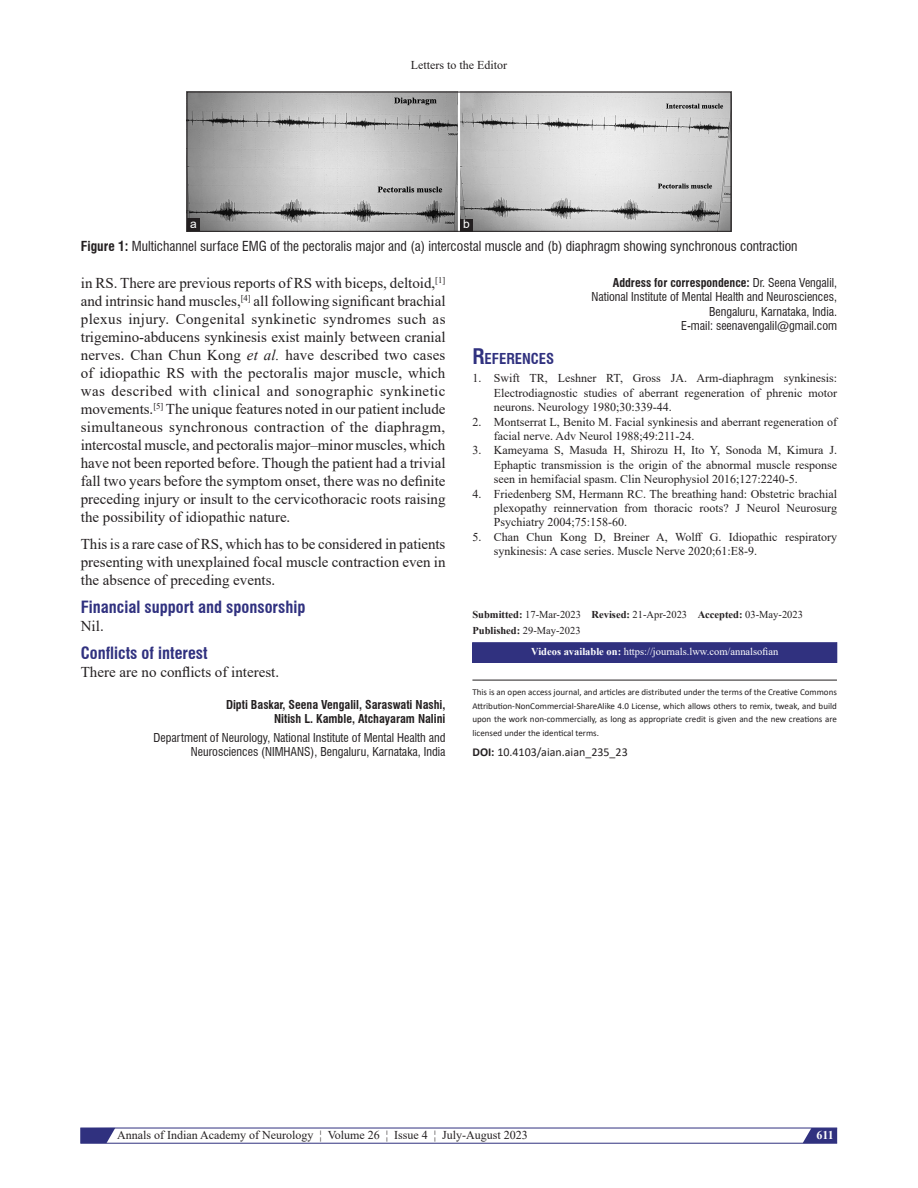
<style>
.page{position:relative;width:918px;height:1188px;background:#fff}
.page>*{position:absolute;margin:0;border:0;box-sizing:border-box;transform-origin:0 0}
.t1{font:700 condensed 16.5px "Swiss 721 BT";color:#30317f}
.TX{font:15px/18px "Times New Roman";color:#231f20;text-align:justify}
.t2{font:700 condensed 14.7px "Swiss 721 BT";color:#30317f}
.FGC{font:condensed 13.5px "Swiss 721 BT";color:#231f20}
.REF{font:12px/14.4px "Times New Roman";color:#231f20;text-align:justify}
.ADD{font:condensed 12px/14.4px "Swiss 721 BT";color:#231f20;text-align:right}
.AFF{font:condensed 12px/14.4px "Swiss 721 BT";color:#231f20;text-align:right}
.AU{font:700 condensed 12px/14.4px "Swiss 721 BT";color:#231f20;text-align:right}
.OS{font:12px "Calibri";color:#231f20}
.t3{font:700 12px "Times New Roman";color:#fff}
.LABEL{font:12px "Arial";color:#fff}
.HIS{font:10.5px/15.8px "Times New Roman";color:#231f20}
.ATAO{font:10.5px "Times New Roman";color:#fff}
.OS-2{font:9px/13.5px "Calibri";color:#231f20;text-align:justify}
.s1{font-weight:700}
.s2{font-style:italic}
.s3{font-size:21px}
</style>
<div class="page">
<svg style="left:80px;top:1128px;width:758px;height:16px"></svg>
<hr style="left:472px;top:680px;width:365px;height:1px;background:#231f20">
<div style="left:473px;top:643px;width:364px;height:19px;background:#30317f"></div>
<div style="left:472px;top:642px;width:365px;height:21px;border:1px solid #30317f"></div>
<img style="left:189px;top:94px;width:540px;height:136px">
<div style="left:187px;top:92px;width:544px;height:140px;border:1px solid #231f20"></div>
<div style="left:187px;top:219px;width:13px;height:12px;background:#231f20"></div>
<div style="left:460px;top:219px;width:13px;height:13px;background:#231f20"></div>
<p class="REF" style="left:411px;top:57px;width:98px">Letters to the Editor</p>
<p class="LABEL" style="left:190px;top:216px;width:8px">a</p>
<p class="LABEL" style="left:463px;top:216px;width:8px">b</p>
<p class="FGC" style="left:81px;top:238px;width:718px"><span class="s1">Figure 1:</span> Multichannel surface EMG of the pectoralis major and (a) intercostal muscle and (b) diaphragm showing synchronous contraction</p>
<p class="TX" style="left:81px;top:274px;width:366px">in RS. There are previous reports of RS with biceps, deltoid,<sup>[1] </sup>and intrinsic hand muscles,<sup>[4]</sup> all following significant brachial plexus injury. Congenital synkinetic syndromes such as trigemino‑abducens synkinesis exist mainly between cranial nerves. Chan Chun Kong <span class="s2">et al.</span> have described two cases of idiopathic RS with the pectoralis major muscle, which was described with clinical and sonographic synkinetic movements.<sup>[5]</sup> The unique features noted in our patient include simultaneous synchronous contraction of the diaphragm, intercostal muscle, and pectoralis major–minor muscles, which have not been reported before. Though the patient had a trivial fall two years before the symptom onset, there was no definite preceding injury or insult to the cervicothoracic roots raising the possibility of idiopathic nature.</p>
<p class="TX" style="left:81px;top:534px;width:366px">This is a rare case of RS, which has to be considered in patients presenting with unexplained focal muscle contraction even in the absence of preceding events.</p>
<h2 class="t1" style="left:81px;top:597px;width:226px">Financial support and sponsorship</h2>
<p class="TX" style="left:81px;top:616px;width:24px">Nil.</p>
<h2 class="t1" style="left:81px;top:643px;width:128px">Conflicts of interest</h2>
<p class="TX" style="left:81px;top:663px;width:200px">There are no conflicts of interest.</p>
<p class="AU" style="left:226px;top:697px;width:221px">Dipti Baskar, Seena Vengalil, Saraswati Nashi,<br>Nitish L. Kamble, Atchayaram Nalini</p>
<p class="AFF" style="left:154px;top:730px;width:293px">Department of Neurology, National Institute of Mental Health and<br>Neurosciences (NIMHANS), Bengaluru, Karnataka, India</p>
<p class="ADD" style="left:591px;top:275px;width:247px"><span class="s1">Address for correspondence:</span> Dr. Seena Vengalil, National Institute of Mental Health and Neurosciences, Bengaluru, Karnataka, India.<br>E‑mail: seenavengalil@gmail.com</p>
<h1 class="t2" style="left:472px;top:350px;width:83px"><span class="s3">R</span>EFERENCES</h1>
<p class="REF" style="left:494px;top:371px;width:345px;text-indent:-21px">1. Swift TR, Leshner RT, Gross JA. Arm‑diaphragm synkinesis:<br>Electrodiagnostic studies of aberrant regeneration of phrenic motor neurons. Neurology 1980;30:339‑44.</p>
<p class="REF" style="left:494px;top:414px;width:345px;text-indent:-21px">2. Montserrat L, Benito M. Facial synkinesis and aberrant regeneration of facial nerve. Adv Neurol 1988;49:211‑24.</p>
<p class="REF" style="left:494px;top:443px;width:345px;text-indent:-21px">3. Kameyama S, Masuda H, Shirozu H, Ito Y, Sonoda M, Kimura J.<br>Ephaptic transmission is the origin of the abnormal muscle response seen in hemifacial spasm. Clin Neurophysiol 2016;127:2240‑5.</p>
<p class="REF" style="left:494px;top:486px;width:345px;text-indent:-21px">4. Friedenberg SM, Hermann RC. The breathing hand: Obstetric brachial plexopathy reinnervation from thoracic roots? J Neurol Neurosurg Psychiatry 2004;75:158‑60.</p>
<p class="REF" style="left:494px;top:529px;width:345px;text-indent:-21px">5. Chan Chun Kong D, Breiner A, Wolff G. Idiopathic respiratory synkinesis: A case series. Muscle Nerve 2020;61:E8‑9.</p>
<p class="HIS" style="left:472px;top:606px;width:332px"><span class="s1">Submitted:</span> 17‑Mar‑2023 <span class="s1">Revised:</span> 21‑Apr‑2023 <span class="s1">Accepted:</span> 03‑May‑2023<br><span class="s1">Published:</span> 29-May-2023</p>
<p class="ATAO" style="left:531px;top:644px;width:249px"><span class="s1">Videos available on:</span> https://journals.lww.com/annalsofian</p>
<p class="OS-2" style="left:472px;top:685px;width:366px">This is an open access journal, and articles are distributed under the terms of the Creative Commons Attribution‑NonCommercial‑ShareAlike 4.0 License, which allows others to remix, tweak, and build upon the work non‑commercially, as long as appropriate credit is given and the new creations are licensed under the identical terms.</p>
<p class="OS" style="left:472px;top:744px;width:157px"><span class="s1">DOI:</span> 10.4103/aian.aian_235_23</p>
<p class="REF" style="left:117px;top:1128px;width:412px">Annals of Indian Academy of Neurology ¦ Volume 26 ¦ Issue 4 ¦ July-August 2023</p>
<p class="t3" style="left:816px;top:1127px;width:19px">611</p>
</div>
